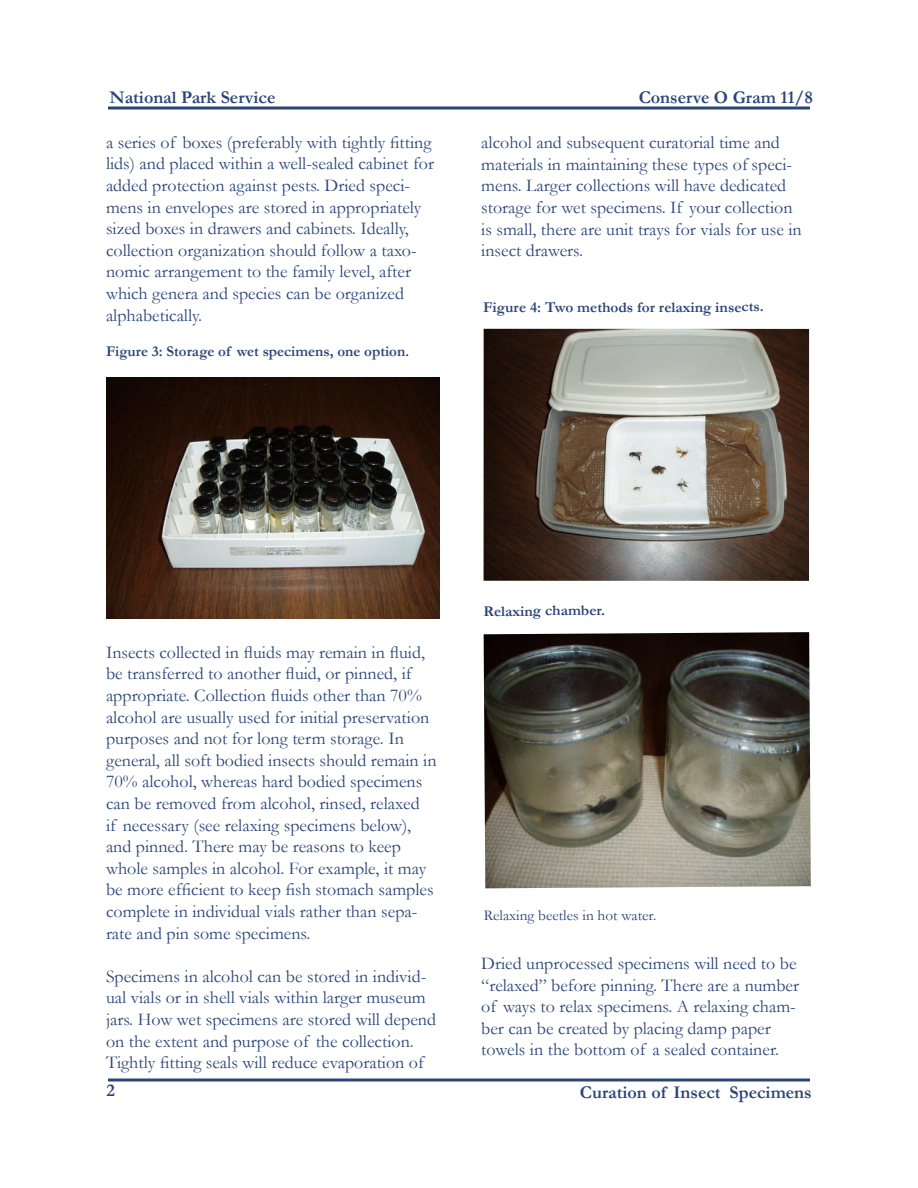
<style>
.page{position:relative;width:918px;height:1188px;background:#fff}
.page>*{position:absolute;margin:0;border:0;box-sizing:border-box;transform-origin:0 0}
.t1{font:18px/21.6px "Garamond";color:#2b4578}
.t2{font:700 18px "Garamond";color:#2b4578}
.t3{font:700 15px "Garamond";color:#2b4578}
.t4{font:15px "Garamond";color:#2b4578}
.s1{font-family:"Times New Roman";font-weight:400;color:#000}
</style>
<div class="page">
<svg style="left:108px;top:1078px;width:702px;height:4px;background:#5f7399"></svg>
<hr style="left:108px;top:106px;width:702px;height:3px;background:#2b4578">
<img style="left:106px;top:377px;width:333px;height:241px">
<img style="left:484px;top:329px;width:325px;height:252px">
<img style="left:484px;top:632px;width:327px;height:256px">
<p class="t2" style="left:110px;top:85px;width:167px">National Park Service</p>
<p class="t2" style="left:639px;top:85px;width:176px">Conserve O Gram 11/8</p>
<p class="t1" style="left:106px;top:131px;width:330px">a series of boxes (preferably with tightly fitting lids) and placed within a well-sealed cabinet for added protection against pests. Dried speci&shy;mens in envelopes are stored in appropriately sized boxes in drawers and cabinets. Ideally, collection organization should follow a taxo&shy;nomic arrangement to the family level, after which genera and species can be organized alphabetically.</p>
<p class="t3" style="left:106px;top:341px;width:305px">Figure 3: Storage of wet specimens, one option<span class="s1">.</span></p>
<p class="t1" style="left:481px;top:131px;width:322px">alcohol and subsequent curatorial time and materials in maintaining these types of speci&shy;mens. Larger collections will have dedicated storage for wet specimens. If your collection is small, there are unit trays for vials for use in insect drawers.</p>
<p class="t3" style="left:483px;top:297px;width:282px">Figure 4: Two methods for relaxing insects.</p>
<p class="t1" style="left:106px;top:641px;width:332px">Insects collected in fluids may remain in fluid, be transferred to another fluid, or pinned, if appropriate. Collection fluids other than 70% alcohol are usually used for initial preservation purposes and not for long term storage. In general, all soft bodied insects should remain in 70% alcohol, whereas hard bodied specimens can be removed from alcohol, rinsed, relaxed<br>if necessary (see relaxing specimens below), and pinned. There may be reasons to keep whole samples in alcohol. For example, it may be more efficient to keep fish stomach samples complete in individual vials rather than sepa&shy;rate and pin some specimens.</p>
<p class="t1" style="left:106px;top:965px;width:332px">Specimens in alcohol can be stored in individ&shy;ual vials or in shell vials within larger museum jars. How wet specimens are stored will depend on the extent and purpose of the collection.<br>Tightly fitting seals will reduce evaporation of</p>
<p class="t3" style="left:484px;top:601px;width:123px">Relaxing chamber.</p>
<p class="t4" style="left:484px;top:905px;width:174px">Relaxing beetles in hot water.</p>
<p class="t1" style="left:481px;top:952px;width:319px">Dried unprocessed specimens will need to be “relaxed” before pinning. There are a number of ways to relax specimens. A relaxing cham&shy;ber can be created by placing damp paper towels in the bottom of a sealed container.</p>
<p class="t2" style="left:106px;top:1078px;width:10px">2</p>
<p class="t2" style="left:580px;top:1080px;width:233px">Curation of Insect Specimens</p>
</div>
